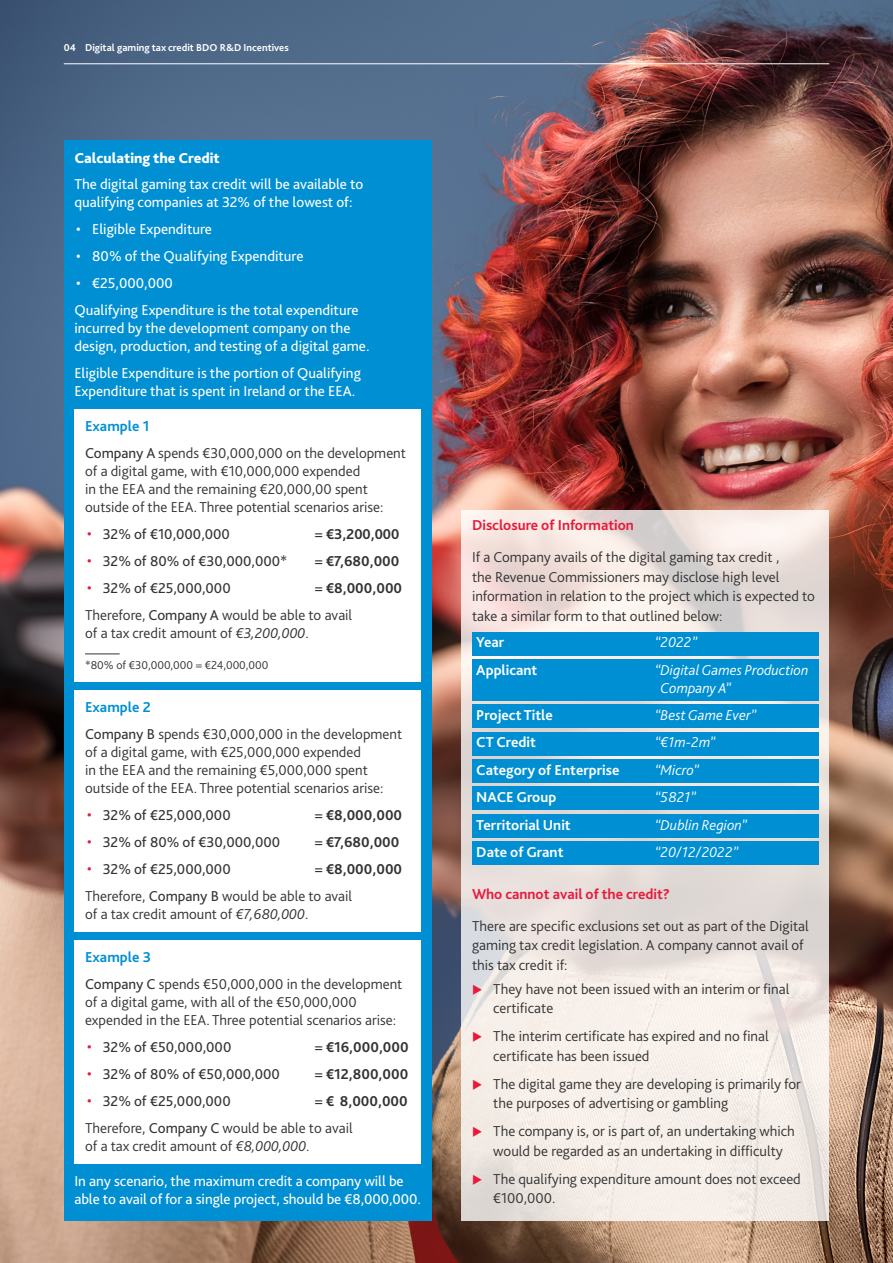
<style>
.page{position:relative;width:893px;height:1263px;background:#fff}
.page>*{position:absolute;margin:0;border:0;box-sizing:border-box;transform-origin:0 0}
.Body_bullets{font:300 15px/18px "Bliss Pro";color:#333}
.t1{font:15px/18px "Bliss Pro";color:#fff}
.t2{font:15px "Bliss Pro";color:#333}
.t3{font:700 15px "Bliss Pro";color:#333}
.t4{font:italic 300 15px/18px "Bliss Pro";color:#fff}
.t5{font:700 15px "Bliss Pro";color:#fff}
.Subheading_level_1{font:700 15px "Bliss Pro";color:#e81a3b}
.t6{font:700 15px "Bliss Pro";color:#008fd2}
.t7{font:800 15px "Bliss Pro";color:#fff}
.t8{font:300 12px "Bliss Pro";color:#333}
.Page_header{font:700 10.5px "Bliss Pro";color:#fff}
.s1{font-weight:400}
.s2{font-family:"GT America";font-weight:500;color:#e81a3b}
.s3{font-style:italic}
</style>
<div class="page">
<img style="left:0;top:0;width:893px;height:1263px">
<hr style="left:64px;top:63px;width:765px;height:1px;background:#fff">
<svg style="left:461px;top:510px;width:368px;height:710px;background:#ece4e0"></svg>
<div style="left:64px;top:141px;width:368px;height:1080px;background:#008fd2"></div>
<div style="left:74px;top:409px;width:347px;height:272px;background:#fff"></div>
<hr style="left:85px;top:653px;width:35px;height:1px;background:#333">
<div style="left:74px;top:940px;width:347px;height:224px;background:#fff"></div>
<div style="left:74px;top:690px;width:347px;height:242px;background:#fff"></div>
<div style="left:472px;top:632px;width:347px;height:23px;background:#008fd2"></div>
<div style="left:472px;top:659px;width:347px;height:42px;background:#008fd2"></div>
<div style="left:472px;top:704px;width:347px;height:24px;background:#008fd2"></div>
<div style="left:472px;top:732px;width:347px;height:23px;background:#008fd2"></div>
<div style="left:472px;top:759px;width:347px;height:24px;background:#008fd2"></div>
<div style="left:472px;top:786px;width:347px;height:24px;background:#008fd2"></div>
<div style="left:472px;top:814px;width:347px;height:23px;background:#008fd2"></div>
<div style="left:472px;top:841px;width:347px;height:24px;background:#008fd2"></div>
<svg style="left:473px;top:984px;width:9px;height:10px"></svg>
<svg style="left:473px;top:1031px;width:9px;height:11px"></svg>
<svg style="left:473px;top:1079px;width:9px;height:10px"></svg>
<svg style="left:473px;top:1126px;width:9px;height:11px"></svg>
<svg style="left:473px;top:1174px;width:9px;height:10px"></svg>
<p class="Page_header" style="left:64px;top:40px;width:14px">04</p>
<p class="Page_header" style="left:85px;top:40px;width:205px">Digital gaming tax credit BDO R&amp;D Incentives</p>
<p class="t7" style="left:74px;top:148px;width:147px">Calculating the Credit</p>
<p class="t1" style="left:74px;top:175px;width:290px">The digital gaming tax credit will be available to qualifying companies at 32% of the lowest of:</p>
<p class="t1" style="left:76px;top:220px;width:137px">• Eligible Expenditure</p>
<p class="t1" style="left:76px;top:247px;width:229px">• 80% of the Qualifying Expenditure</p>
<p class="t1" style="left:76px;top:274px;width:98px">• €25,000,000</p>
<p class="t1" style="left:74px;top:301px;width:297px">Qualifying Expenditure is the total expenditure incurred by the development company on the design, production, and testing of a digital game.</p>
<p class="t1" style="left:74px;top:364px;width:288px">Eligible Expenditure is the portion of Qualifying<br>Expenditure that is spent in Ireland or the EEA.</p>
<p class="t6" style="left:85px;top:417px;width:66px">Example 1</p>
<p class="Body_bullets" style="left:85px;top:444px;width:323px"><span class="s1">Company A</span> spends €30,000,000 on the development of a digital game, with €10,000,000 expended<br>in the EEA and the remaining €20,000,00 spent outside of the EEA. Three potential scenarios arise:</p>
<p class="t2" style="left:87px;top:525px;width:145px"><span class="s2">•</span> 32% of €10,000,000</p>
<p class="t3" style="left:315px;top:525px;width:86px"><span class="s1">=</span> €3,200,000</p>
<p class="t2" style="left:87px;top:552px;width:202px"><span class="s2">•</span> 32% of 80% of €30,000,000*</p>
<p class="t3" style="left:315px;top:552px;width:86px"><span class="s1">=</span> €7,680,000</p>
<p class="t2" style="left:87px;top:579px;width:145px"><span class="s2">•</span> 32% of €25,000,000</p>
<p class="t3" style="left:315px;top:579px;width:89px"><span class="s1">=</span> €8,000,000</p>
<p class="Body_bullets" style="left:85px;top:606px;width:269px">Therefore, <span class="s1">Company A</span> would be able to avail of a tax credit amount of <span class="s3">€3,200,000</span>.</p>
<p class="t8" style="left:85px;top:657px;width:185px">*80% of €30,000,000 = €24,000,000</p>
<p class="t6" style="left:85px;top:698px;width:67px">Example 2</p>
<p class="Body_bullets" style="left:85px;top:725px;width:319px"><span class="s1">Company B</span> spends €30,000,000 in the development of a digital game, with €25,000,000 expended<br>in the EEA and the remaining €5,000,000 spent outside of the EEA. Three potential scenarios arise:</p>
<p class="t2" style="left:87px;top:806px;width:145px"><span class="s2">•</span> 32% of €25,000,000</p>
<p class="t3" style="left:315px;top:806px;width:89px"><span class="s1">=</span> €8,000,000</p>
<p class="t2" style="left:87px;top:833px;width:195px"><span class="s2">•</span> 32% of 80% of €30,000,000</p>
<p class="t3" style="left:315px;top:833px;width:86px"><span class="s1">=</span> €7,680,000</p>
<p class="t2" style="left:87px;top:860px;width:145px"><span class="s2">•</span> 32% of €25,000,000</p>
<p class="t3" style="left:315px;top:860px;width:89px"><span class="s1">=</span> €8,000,000</p>
<p class="Body_bullets" style="left:85px;top:887px;width:269px">Therefore, <span class="s1">Company B</span> would be able to avail of a tax credit amount of <span class="s3">€7,680,000</span>.</p>
<p class="t6" style="left:85px;top:948px;width:67px">Example 3</p>
<p class="Body_bullets" style="left:85px;top:975px;width:319px"><span class="s1">Company C</span> spends €50,000,000 in the development of a digital game, with all of the €50,000,000 expended in the EEA. Three potential scenarios arise:</p>
<p class="t2" style="left:87px;top:1038px;width:146px"><span class="s2">•</span> 32% of €50,000,000</p>
<p class="t3" style="left:315px;top:1038px;width:96px"><span class="s1">=</span> €16,000,000</p>
<p class="t2" style="left:87px;top:1065px;width:195px"><span class="s2">•</span> 32% of 80% of €50,000,000</p>
<p class="t3" style="left:315px;top:1065px;width:95px"><span class="s1">=</span> €12,800,000</p>
<p class="t2" style="left:87px;top:1092px;width:145px"><span class="s2">•</span> 32% of €25,000,000</p>
<p class="t3" style="left:315px;top:1092px;width:95px"><span class="s1">=</span> € 8,000,000</p>
<p class="Body_bullets" style="left:85px;top:1119px;width:269px">Therefore, <span class="s1">Company C</span> would be able to avail of a tax credit amount of <span class="s3">€8,000,000</span>.</p>
<p class="t1" style="left:74px;top:1172px;width:348px">In any scenario, the maximum credit a company will be able to avail of for a single project, should be €8,000,000.</p>
<p class="Subheading_level_1" style="left:472px;top:516px;width:163px">Disclosure of Information</p>
<p class="Body_bullets" style="left:472px;top:547px;width:345px;line-height:19.5px">If a Company avails of the digital gaming tax credit ,<br>the Revenue Commissioners may disclose high level information in relation to the project which is expected to take a similar form to that outlined below:</p>
<p class="t5" style="left:476px;top:633px;width:30px">Year</p>
<p class="t4" style="left:655px;top:633px;width:44px">“2022”</p>
<p class="t5" style="left:476px;top:660px;width:63px">Applicant</p>
<p class="t4" style="left:661px;top:660px;width:149px;text-indent:-6px">“Digital Games Production<br>Company A”</p>
<p class="t5" style="left:476px;top:706px;width:78px">Project Title</p>
<p class="t4" style="left:655px;top:706px;width:103px">“Best Game Ever”</p>
<p class="t5" style="left:476px;top:733px;width:61px">CT Credit</p>
<p class="t4" style="left:655px;top:733px;width:62px">“€1m-2m”</p>
<p class="t5" style="left:476px;top:760px;width:145px">Category of Enterprise</p>
<p class="t4" style="left:655px;top:760px;width:46px">“Micro”</p>
<p class="t5" style="left:476px;top:788px;width:82px">NACE Group</p>
<p class="t4" style="left:655px;top:788px;width:43px">“5821”</p>
<p class="t5" style="left:476px;top:815px;width:96px">Territorial Unit</p>
<p class="t4" style="left:655px;top:815px;width:94px">“Dublin Region”</p>
<p class="t5" style="left:476px;top:843px;width:89px">Date of Grant</p>
<p class="t4" style="left:655px;top:842px;width:85px">“20/12/2022”</p>
<p class="Subheading_level_1" style="left:472px;top:884px;width:200px">Who cannot avail of the credit?</p>
<p class="Body_bullets" style="left:472px;top:916px;width:338px;line-height:19.5px">There are specific exclusions set out as part of the Digital gaming tax credit legislation. A company cannot avail of this tax credit if:</p>
<p class="Body_bullets" style="left:493px;top:978px;width:298px;line-height:19.5px">They have not been issued with an interim or final certificate</p>
<p class="Body_bullets" style="left:493px;top:1026px;width:277px;line-height:19.5px">The interim certificate has expired and no final certificate has been issued</p>
<p class="Body_bullets" style="left:493px;top:1073px;width:309px;line-height:19.5px">The digital game they are developing is primarily for the purposes of advertising or gambling</p>
<p class="Body_bullets" style="left:493px;top:1121px;width:303px;line-height:19.5px">The company is, or is part of, an undertaking which would be regarded as an undertaking in difficulty</p>
<p class="Body_bullets" style="left:493px;top:1168px;width:309px;line-height:19.5px">The qualifying expenditure amount does not exceed €100,000.</p>
</div>
